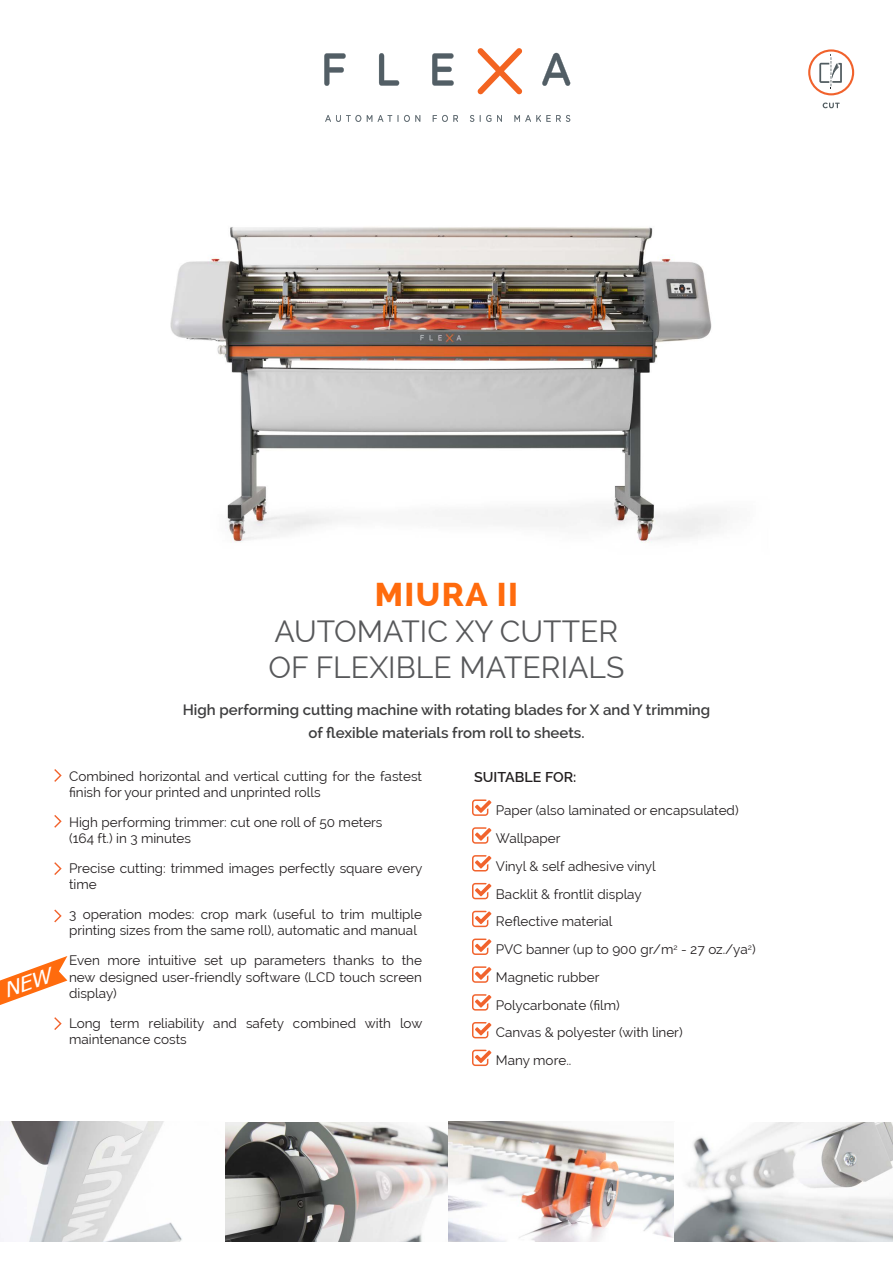
<style>
.page{position:relative;width:893px;height:1263px;background:#fff}
.page>*{position:absolute;margin:0;border:0;box-sizing:border-box;transform-origin:0 0}
.t1{font:800 33px "Raleway";letter-spacing:.04em;color:#ff6b0d}
.t2{font:30px "Raleway";color:#57585a}
.t3{font:600 15px "Raleway";color:#3e3e3f}
.t4{font:600 14.25px "Raleway";color:#231f20}
.t5{font:13.5px/16.2px "Raleway";color:#231f20}
</style>
<div class="page">
<img style="left:0;top:1122px;width:675px;height:120px">
<svg style="left:0;top:1122px;width:224px;height:119px;fill:#f7f6f8"></svg>
<img style="left:449px;top:1122px;width:226px;height:119px">
<img style="left:170px;top:227px;width:557px;height:316px">
<svg style="left:675px;top:1122px;width:218px;height:120px"></svg>
<svg style="left:823px;top:103px;width:17px;height:5px"></svg>
<svg style="left:808px;top:49px;width:46px;height:46px"></svg>
<svg style="left:324px;top:53px;width:22px;height:33px"></svg>
<svg style="left:379px;top:53px;width:20px;height:33px"></svg>
<svg style="left:432px;top:53px;width:22px;height:33px"></svg>
<svg style="left:542px;top:53px;width:28px;height:33px"></svg>
<svg style="left:477px;top:48px;width:45px;height:46px"></svg>
<svg style="left:325px;top:115px;width:36px;height:7px"></svg>
<svg style="left:367px;top:115px;width:5px;height:7px"></svg>
<svg style="left:378px;top:115px;width:14px;height:7px"></svg>
<svg style="left:398px;top:115px;width:22px;height:7px"></svg>
<svg style="left:433px;top:115px;width:25px;height:7px"></svg>
<svg style="left:470px;top:115px;width:4px;height:7px"></svg>
<svg style="left:480px;top:115px;width:11px;height:7px"></svg>
<svg style="left:497px;top:115px;width:5px;height:7px"></svg>
<svg style="left:514px;top:115px;width:56px;height:7px"></svg>
<svg style="left:54px;top:769px;width:8px;height:13px"></svg>
<svg style="left:54px;top:815px;width:8px;height:13px"></svg>
<svg style="left:54px;top:862px;width:8px;height:13px"></svg>
<svg style="left:54px;top:909px;width:8px;height:13px"></svg>
<svg style="left:472px;top:799px;width:19px;height:17px"></svg>
<svg style="left:472px;top:827px;width:19px;height:17px"></svg>
<svg style="left:472px;top:855px;width:19px;height:16px"></svg>
<svg style="left:472px;top:883px;width:19px;height:16px"></svg>
<svg style="left:472px;top:911px;width:19px;height:16px"></svg>
<svg style="left:472px;top:938px;width:19px;height:17px"></svg>
<svg style="left:472px;top:966px;width:19px;height:17px"></svg>
<svg style="left:472px;top:994px;width:19px;height:16px"></svg>
<svg style="left:472px;top:1022px;width:19px;height:16px"></svg>
<svg style="left:54px;top:1017px;width:8px;height:13px"></svg>
<svg style="left:472px;top:1050px;width:19px;height:16px"></svg>
<svg style="left:0;top:956px;width:67px;height:49px"></svg>
<p class="t1" style="left:375px;top:576px;width:145px">MIURA II</p>
<p class="t2" style="left:275px;top:614px;width:345px">AUTOMATIC XY CUTTER</p>
<p class="t2" style="left:268px;top:650px;width:358px">OF FLEXIBLE MATERIALS</p>
<p class="t3" style="left:183px;top:701px;width:529px">High performing cutting machine with rotating blades for X and Y trimming</p>
<p class="t3" style="left:308px;top:724px;width:278px">of flexible materials from roll to sheets.</p>
<p class="t5" style="left:69px;top:768px;width:354px">Combined horizontal and vertical cutting for the fastest finish for your printed and unprinted rolls</p>
<p class="t5" style="left:69px;top:814px;width:315px">High performing trimmer: cut one roll of 50 meters</p>
<p class="t5" style="left:69px;top:830px;width:124px">(164 ft.) in 3 minutes</p>
<p class="t5" style="left:69px;top:860px;width:355px">Precise cutting: trimmed images perfectly square every time</p>
<p class="t5" style="left:69px;top:906px;width:354px">3 operation modes: crop mark (useful to trim multiple printing sizes from the same roll), automatic and manual</p>
<p class="t5" style="left:69px;top:952px;width:354px;text-align:justify">Even more intuitive set up parameters thanks to the new designed user-friendly software (LCD touch screen display)</p>
<p class="t5" style="left:69px;top:1015px;width:355px">Long term reliability and safety combined with low maintenance costs</p>
<p class="t4" style="left:474px;top:769px;width:104px">SUITABLE FOR:</p>
<p class="t5" style="left:496px;top:802px;width:244px">Paper (also laminated or encapsulated)</p>
<p class="t5" style="left:496px;top:830px;width:66px">Wallpaper</p>
<p class="t5" style="left:496px;top:858px;width:161px">Vinyl &amp; self adhesive vinyl</p>
<p class="t5" style="left:496px;top:886px;width:147px">Backlit &amp; frontlit display</p>
<p class="t5" style="left:496px;top:913px;width:118px">Reflective material</p>
<p class="t5" style="left:496px;top:941px;width:261px">PVC banner (up to 900 gr/m<sup>2</sup> - 27 oz./ya<sup>2</sup>)</p>
<p class="t5" style="left:496px;top:969px;width:105px">Magnetic rubber</p>
<p class="t5" style="left:496px;top:997px;width:125px">Polycarbonate (film)</p>
<p class="t5" style="left:496px;top:1024px;width:188px">Canvas &amp; polyester (with liner)</p>
<p class="t5" style="left:496px;top:1052px;width:77px">Many more..</p>
</div>
